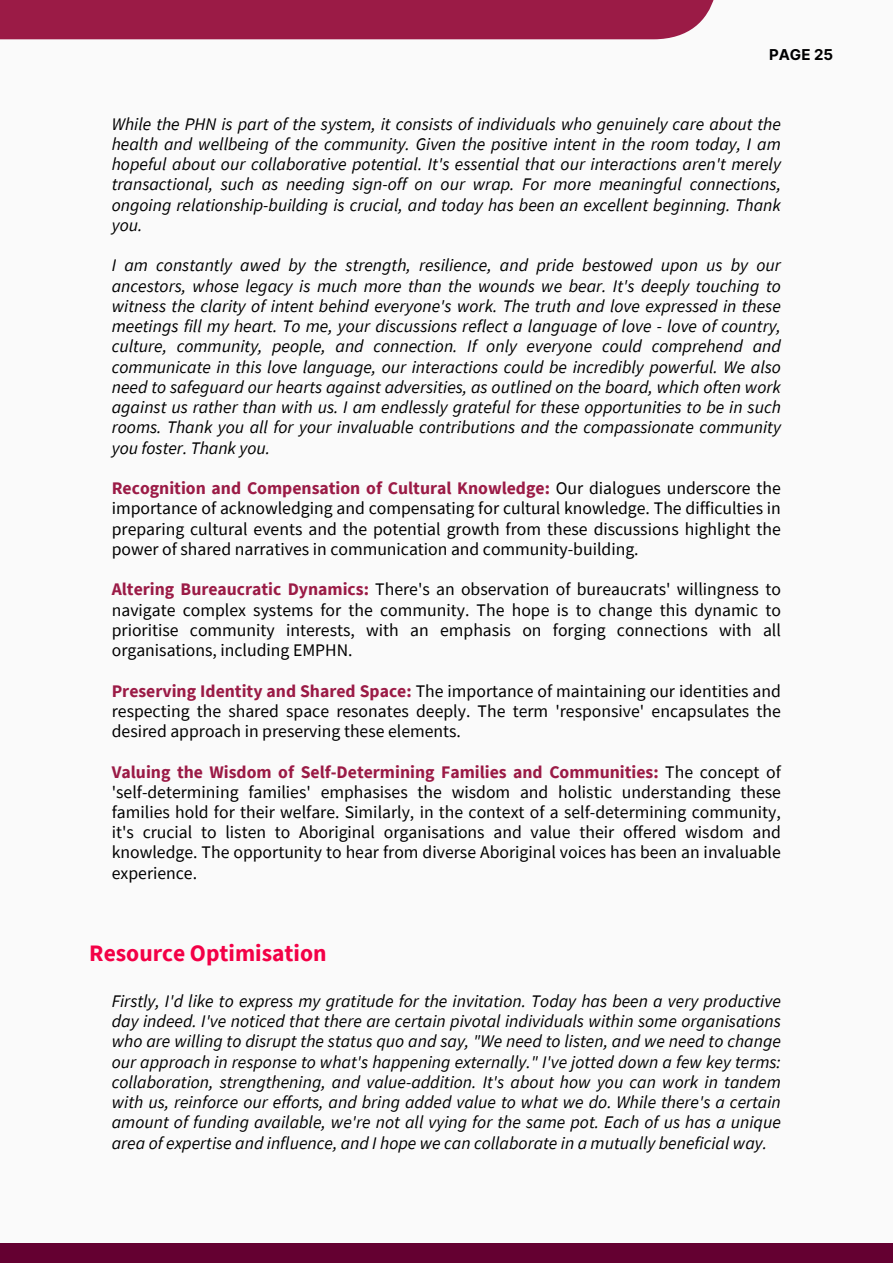
<style>
.page{position:relative;width:893px;height:1264px;background:#fff}
.page>*{position:absolute;margin:0;border:0;box-sizing:border-box;transform-origin:0 0}
.t1{font:700 23.55px "Source Sans Pro";color:#f30046}
.t2{font:italic 17.7px/20.2px "Source Sans Pro";color:#000;text-align:justify}
.t3{font:17.7px/20.2px "Source Sans Pro";color:#000;text-align:justify}
.t4{font:700 15px "Inter";color:#000001}
.s1{font-weight:700;color:#9b1b46}
</style>
<div class="page">
<div style="left:0;top:0;width:892px;height:1262px;background:#fafafa"></div>
<div style="left:0;top:0;width:717px;height:39px;background:#9b1b46"></div>
<div style="left:0;top:1242px;width:892px;height:20px;background:#640031"></div>
<p class="t4" style="left:769px;top:46px;width:66px">PAGE 25</p>
<p class="t2" style="left:112px;top:113px;width:670px">While the PHN is part of the system, it consists of individuals who genuinely care about the health and wellbeing of the community. Given the positive intent in the room today, I am hopeful about our collaborative potential. It's essential that our interactions aren't merely transactional, such as needing sign-off on our wrap. For more meaningful connections, ongoing relationship-building is crucial, and today has been an excellent beginning. Thank you.</p>
<p class="t2" style="left:112px;top:255px;width:670px">I am constantly awed by the strength, resilience, and pride bestowed upon us by our ancestors, whose legacy is much more than the wounds we bear. It's deeply touching to witness the clarity of intent behind everyone's work. The truth and love expressed in these meetings fill my heart. To me, your discussions reflect a language of love - love of country, culture, community, people, and connection. If only everyone could comprehend and communicate in this love language, our interactions could be incredibly powerful. We also need to safeguard our hearts against adversities, as outlined on the board, which often work against us rather than with us. I am endlessly grateful for these opportunities to be in such rooms. Thank you all for your invaluable contributions and the compassionate community you foster. Thank you.</p>
<p class="t3" style="left:112px;top:477px;width:670px"><span class="s1">Recognition and Compensation of Cultural Knowledge:</span> Our dialogues underscore the importance of acknowledging and compensating for cultural knowledge. The difficulties in preparing cultural events and the potential growth from these discussions highlight the power of shared narratives in communication and community-building.</p>
<p class="t3" style="left:112px;top:579px;width:670px"><span class="s1">Altering Bureaucratic Dynamics:</span> There's an observation of bureaucrats' willingness to navigate complex systems for the community. The hope is to change this dynamic to prioritise community interests, with an emphasis on forging connections with all organisations, including EMPHN.</p>
<p class="t3" style="left:112px;top:680px;width:670px"><span class="s1">Preserving Identity and Shared Space:</span> The importance of maintaining our identities and respecting the shared space resonates deeply. The term 'responsive' encapsulates the desired approach in preserving these elements.</p>
<p class="t3" style="left:112px;top:761px;width:670px"><span class="s1">Valuing the Wisdom of Self-Determining Families and Communities:</span> The concept of 'self-determining families' emphasises the wisdom and holistic understanding these families hold for their welfare. Similarly, in the context of a self-determining community, it's crucial to listen to Aboriginal organisations and value their offered wisdom and knowledge. The opportunity to hear from diverse Aboriginal voices has been an invaluable experience.</p>
<p class="t1" style="left:89px;top:937px;width:239px">Resource Optimisation</p>
<p class="t2" style="left:112px;top:990px;width:670px">Firstly, I'd like to express my gratitude for the invitation. Today has been a very productive day indeed. I've noticed that there are certain pivotal individuals within some organisations who are willing to disrupt the status quo and say, "We need to listen, and we need to change our approach in response to what's happening externally." I've jotted down a few key terms: collaboration, strengthening, and value-addition. It's about how you can work in tandem with us, reinforce our efforts, and bring added value to what we do. While there's a certain amount of funding available, we're not all vying for the same pot. Each of us has a unique area of expertise and influence, and I hope we can collaborate in a mutually beneficial way.</p>
</div>
